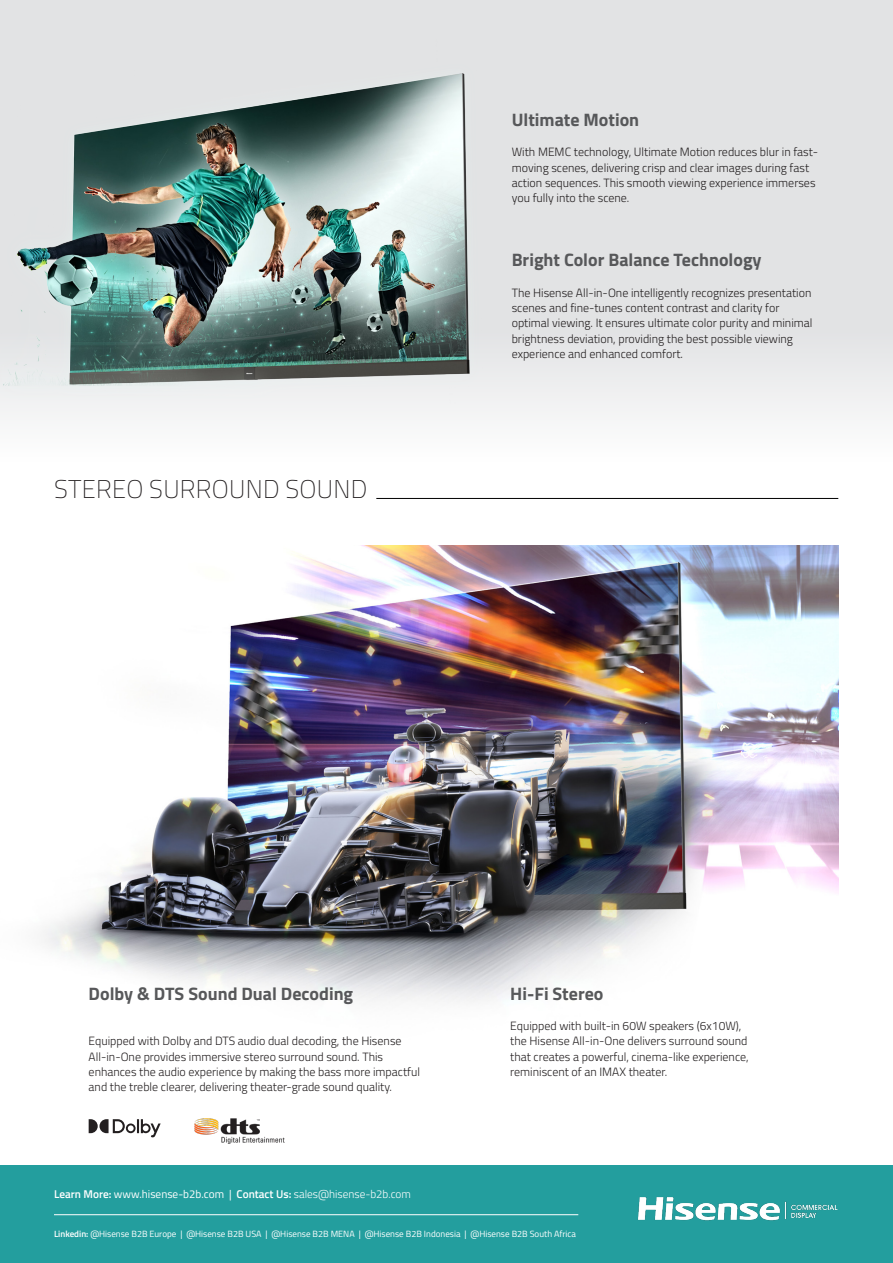
<style>
.page{position:relative;width:893px;height:1263px;background:#fff}
.page>*{position:absolute;margin:0;border:0;box-sizing:border-box;transform-origin:0 0}
.t1{font:200 25.65px "Titillium Web";letter-spacing:.01em;color:#231f20}
.t2{font:700 18px "Titillium Web";color:#57585a}
.t3{font:300 12px/15.3px "Titillium Web";color:#231f20}
.t4{font:300 11.25px "Titillium Web";color:#fff}
.t5{font:9px "Titillium Web";color:#fff}
.s1{font-weight:600}
.s2{font-weight:400}
</style>
<div class="page">
<img style="left:43px;top:545px;width:796px;height:580px">
<div style="left:0;top:0;width:893px;height:542px;background:linear-gradient(to bottom,#d9dadc,#fafafb)"></div>
<hr style="left:376px;top:498px;width:462px;height:1px;background:#000">
<svg style="left:89px;top:1119px;width:72px;height:18px"></svg>
<img style="left:190px;top:1113px;width:100px;height:31px">
<div style="left:0;top:1165px;width:893px;height:98px;background:#239e9e"></div>
<img style="left:638px;top:1197px;width:200px;height:24px">
<hr style="left:54px;top:1214px;width:524px;height:1px;background:#fff">
<img style="left:0;top:38px;width:500px;height:369px">
<p class="t2" style="left:512px;top:106px;width:129px">Ultimate Motion</p>
<p class="t3" style="left:512px;top:144px;width:308px">With MEMC technology, Ultimate Motion reduces blur in fast&shy;moving scenes, delivering crisp and clear images during fast action sequences. This smooth viewing experience immerses you fully into the scene.</p>
<p class="t1" style="left:54px;top:471px;width:315px">STEREO SURROUND SOUND</p>
<p class="t2" style="left:512px;top:246px;width:251px">Bright Color Balance Technology</p>
<p class="t3" style="left:512px;top:284px;width:302px">The Hisense All-in-One intelligently recognizes presentation scenes and fine-tunes content contrast and clarity for optimal viewing. It ensures ultimate color purity and minimal brightness deviation, providing the best possible viewing experience and enhanced comfort.</p>
<p class="t2" style="left:89px;top:980px;width:266px">Dolby &amp; DTS Sound Dual Decoding</p>
<p class="t3" style="left:89px;top:1033px;width:333px">Equipped with Dolby and DTS audio dual decoding, the Hisense All-in-One provides immersive stereo surround sound. This enhances the audio experience by making the bass more impactful and the treble clearer, delivering theater-grade sound quality.</p>
<p class="t2" style="left:510px;top:980px;width:95px">Hi-Fi Stereo</p>
<p class="t3" style="left:510px;top:1018px;width:240px">Equipped with built-in 60W speakers (6x10W), the Hisense All-in-One delivers surround sound that creates a powerful, cinema-like experience, reminiscent of an IMAX theater.</p>
<p class="t4" style="left:54px;top:1186px;width:358px"><span class="s1">Learn More:</span> <span class="s2">www.hisense-b2b.com |</span> <span class="s1">Contact Us:</span> sales@hisense-b2b.com</p>
<p class="t5" style="left:54px;top:1227px;width:523px"><span class="s1">Linkedin:</span> @Hisense B2B Europe | @Hisense B2B USA | @Hisense B2B MENA | @Hisense B2B Indonesia | @Hisense B2B South Africa</p>
</div>
